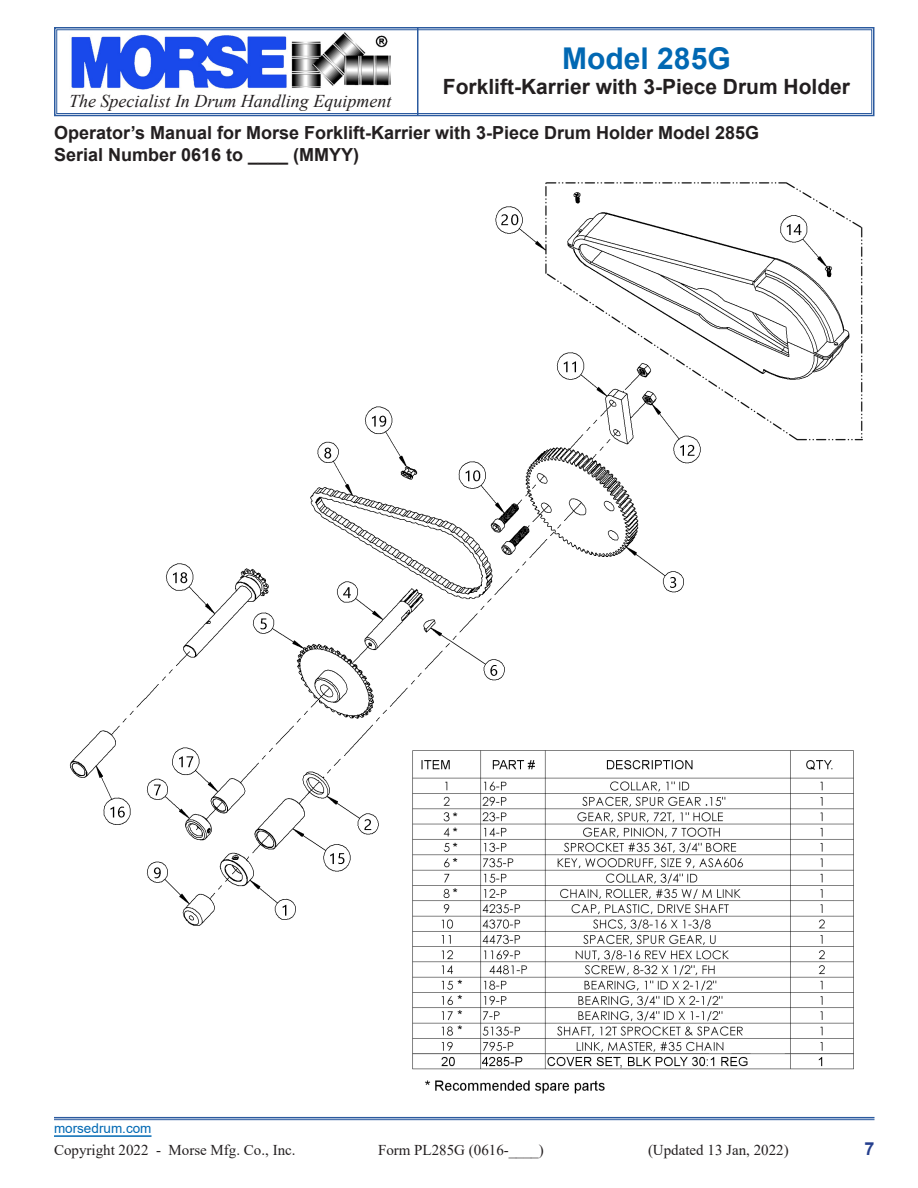
<style>
.page{position:relative;width:918px;height:1188px;background:#fff}
.page>*{position:absolute;margin:0;border:0;box-sizing:border-box;transform-origin:0 0}
.t1{font:700 30px "Arial";color:#0168b3}
.t2{font:700 21px "Arial";color:#231f20}
.t3{font:700 18px/21.6px "Arial";color:#231f20}
.t4{font:italic 18px "Times New Roman";color:#231f20}
.t5{font:700 18px "Arial";color:#253f8e}
.t6{font:15px "Times New Roman";color:#231f20}
.t7{font:13.5px "Arial";color:#0168b3}
</style>
<div class="page">
<svg style="left:54px;top:27px;width:821px;height:90px"></svg>
<div style="left:56px;top:29px;width:816px;height:85px;border:1px solid #2b5a9f"></div>
<hr style="left:417px;top:28px;width:1px;height:88px;background:#2b5a9f">
<hr style="left:54px;top:1135px;width:98px;height:2px;background:#0168b3">
<hr style="left:54px;top:1117px;width:820px;height:1px;background:#2b5a9f">
<hr style="left:54px;top:1119px;width:820px;height:1px;background:#2b5a9f">
<img style="left:69px;top:182px;width:794px;height:912px">
<h1 class="t1" style="left:562px;top:37px;width:170px">Model 285G</h1>
<p class="t2" style="left:443px;top:72px;width:409px">Forklift-Karrier with 3-Piece Drum Holder</p>
<p class="t3" style="left:54px;top:122px;width:707px">Operator’s Manual for Morse Forklift-Karrier with 3-Piece Drum Holder Model 285G<br>Serial Number 0616 to ____ (MMYY)</p>
<p class="t4" style="left:69px;top:89px;width:324px">The Specialist In Drum Handling Equipment</p>
<p class="t7" style="left:54px;top:1119px;width:99px">morsedrum.com</p>
<p class="t6" style="left:54px;top:1139px;width:243px">Copyright 2022 - Morse Mfg. Co., Inc.</p>
<p class="t6" style="left:378px;top:1139px;width:167px">Form PL285G (0616-____)</p>
<p class="t6" style="left:648px;top:1139px;width:142px">(Updated 13 Jan, 2022)</p>
<p class="t5" style="left:864px;top:1136px;width:12px">7</p>
</div>
